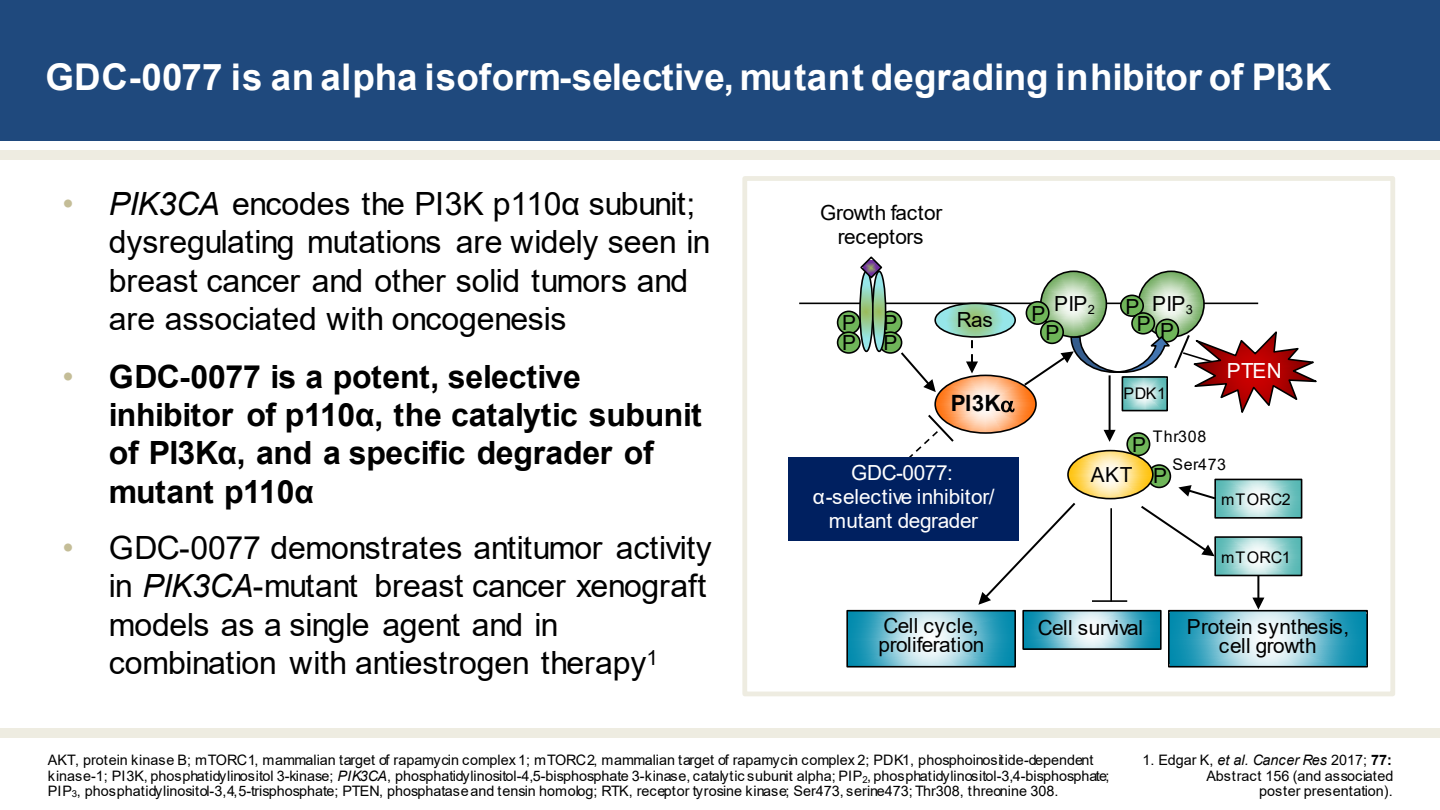
<style>
.page{position:relative;width:1440px;height:810px;background:#fff}
.page>*{position:absolute;margin:0;border:0;box-sizing:border-box;transform-origin:0 0}
.t1{font:700 36.8px "Arial";color:#fff}
.t2{font:32px/38.4px "Arial";letter-spacing:-.005em;color:#000}
.t3{font:700 32px/38.4px "Arial";letter-spacing:-.01em;color:#000}
.t4{font:700 22.4px "Arial";color:#000}
.t5{font:20.8px/24px "Arial";letter-spacing:-.02em;color:#000;text-align:center}
.t6{font:20.8px/24px "Arial";letter-spacing:-.02em;color:#fff;text-align:center}
.t7{font:20.8px "Arial";letter-spacing:.01em;color:#000}
.t8{font:16px "Arial";letter-spacing:.035em;color:#000}
.t9{font:14.4px/16px "Arial";color:#000}
.s1{color:#c4bd97}
.s2{font-style:italic}
.s3{font-weight:400;color:#c4bd97}
.s4{font-weight:700}
</style>
<div class="page">
<div style="left:0;top:150px;width:1440px;height:10px;background:#eeece1"></div>
<div style="left:0;top:728px;width:1440px;height:10px;background:#eeece1"></div>
<div style="left:0;top:0;width:1440px;height:141px;background:#1f497d"></div>
<div style="left:742px;top:176px;width:653px;height:520px;background:#fff;border:5px solid #eeece1"></div>
<div style="left:879px;top:311px;width:23px;height:23px;background:#6fb559;border-radius:50%"></div>
<div style="left:878px;top:310px;width:24px;height:24px;border:2px solid #000;border-radius:50%"></div>
<div style="left:879px;top:332px;width:23px;height:21px;background:#6fb559;border-radius:50%"></div>
<div style="left:878px;top:331px;width:24px;height:23px;border:2px solid #000;border-radius:50%"></div>
<hr style="left:799px;top:302px;width:459px;height:2px;background:#000">
<svg style="left:860px;top:271px;width:13px;height:80px"></svg>
<div style="left:859px;top:270px;width:15px;height:82px;border:2px solid #000;border-radius:50%"></div>
<svg style="left:873px;top:271px;width:13px;height:80px"></svg>
<div style="left:872px;top:270px;width:14px;height:82px;border:2px solid #000;border-radius:50%"></div>
<svg style="left:860px;top:256px;width:24px;height:24px"></svg>
<div style="left:838px;top:311px;width:22px;height:23px;background:#6fb559;border-radius:50%"></div>
<div style="left:837px;top:310px;width:24px;height:24px;border:2px solid #000;border-radius:50%"></div>
<div style="left:838px;top:332px;width:22px;height:21px;background:#6fb559;border-radius:50%"></div>
<div style="left:837px;top:331px;width:24px;height:23px;border:2px solid #000;border-radius:50%"></div>
<svg style="left:935px;top:303px;width:80px;height:34px"></svg>
<div style="left:934px;top:302px;width:82px;height:36px;border:2px solid #000;border-radius:50%"></div>
<svg style="left:1138px;top:271px;width:66px;height:66px"></svg>
<div style="left:1138px;top:270px;width:67px;height:68px;border:2px solid #000;border-radius:50%"></div>
<div style="left:1121px;top:295px;width:22px;height:21px;background:#6fb559;border-radius:50%"></div>
<div style="left:1120px;top:294px;width:24px;height:23px;border:2px solid #000;border-radius:50%"></div>
<div style="left:1132px;top:313px;width:22px;height:21px;background:#6fb559;border-radius:50%"></div>
<div style="left:1131px;top:312px;width:24px;height:22px;border:2px solid #000;border-radius:50%"></div>
<div style="left:1156px;top:319px;width:22px;height:23px;background:#6fb559;border-radius:50%"></div>
<div style="left:1155px;top:318px;width:24px;height:24px;border:2px solid #000;border-radius:50%"></div>
<svg style="left:1041px;top:271px;width:65px;height:66px"></svg>
<div style="left:1040px;top:270px;width:67px;height:68px;border:2px solid #000;border-radius:50%"></div>
<div style="left:1026px;top:302px;width:23px;height:22px;background:#6fb559;border-radius:50%"></div>
<div style="left:1026px;top:301px;width:24px;height:24px;border:2px solid #000;border-radius:50%"></div>
<svg style="left:1041px;top:321px;width:22px;height:22px"></svg>
<div style="left:1040px;top:320px;width:24px;height:24px;border:2px solid #000;border-radius:50%"></div>
<div style="left:1127px;top:433px;width:23px;height:22px;background:#6fb559;border-radius:50%"></div>
<div style="left:1126px;top:432px;width:24px;height:24px;border:2px solid #000;border-radius:50%"></div>
<div style="left:1148px;top:465px;width:22px;height:22px;background:#6fb559;border-radius:50%"></div>
<div style="left:1147px;top:464px;width:24px;height:24px;border:2px solid #000;border-radius:50%"></div>
<svg style="left:935px;top:375px;width:101px;height:58px"></svg>
<div style="left:934px;top:374px;width:103px;height:60px;border:2px solid #000;border-radius:50%"></div>
<svg style="left:1217px;top:481px;width:82px;height:34px"></svg>
<div style="left:1214px;top:478px;width:88px;height:40px;border:2px solid #000"></div>
<svg style="left:1214px;top:536px;width:88px;height:40px"></svg>
<svg style="left:1025px;top:613px;width:134px;height:34px"></svg>
<div style="left:1022px;top:610px;width:140px;height:40px;border:2px solid #000"></div>
<svg style="left:849px;top:613px;width:164px;height:51px"></svg>
<div style="left:846px;top:610px;width:170px;height:57px;border:2px solid #000"></div>
<svg style="left:1171px;top:613px;width:194px;height:51px"></svg>
<div style="left:1168px;top:610px;width:200px;height:57px;border:2px solid #000"></div>
<hr style="left:1109px;top:375px;width:2px;height:57px;background:#000">
<svg style="left:1104px;top:430px;width:12px;height:12px"></svg>
<svg style="left:899px;top:350px;width:37px;height:42px"></svg>
<svg style="left:966px;top:340px;width:12px;height:33px"></svg>
<svg style="left:1139px;top:485px;width:78px;height:71px"></svg>
<hr style="left:1257px;top:575px;width:2px;height:24px;background:#000">
<svg style="left:1252px;top:597px;width:12px;height:12px"></svg>
<hr style="left:1110px;top:508px;width:2px;height:93px;background:#000">
<hr style="left:1092px;top:600px;width:35px;height:2px;background:#000">
<svg style="left:978px;top:502px;width:98px;height:102px"></svg>
<svg style="left:906px;top:412px;width:50px;height:46px"></svg>
<div style="left:789px;top:458px;width:230px;height:83px;background:#002060"></div>
<svg style="left:1068px;top:450px;width:85px;height:48px"></svg>
<div style="left:1067px;top:450px;width:87px;height:49px;border:2px solid #000;border-radius:50%"></div>
<svg style="left:1022px;top:328px;width:295px;height:89px"></svg>
<svg style="left:1001px;top:401px;width:13px;height:11px"></svg>
<h2 class="t1" style="left:45px;top:51px;width:1287px">GDC-0077 is an alpha isoform-selective, mutant degrading inhibitor of PI3K</h2>
<p class="t2" style="left:109px;top:184px;width:603px;text-indent:-46px"><span class="s1">•</span> <span class="s2">PIK3CA</span> encodes the PI3K p110α subunit; dysregulating mutations are widely seen in breast cancer and other solid tumors and are associated with oncogenesis</p>
<p class="t3" style="left:109px;top:357px;width:595px;text-indent:-46px"><span class="s3">•</span> GDC-0077 is a potent, selective inhibitor of p110α, the catalytic subunit of PI3Kα, and a specific degrader of mutant p110α</p>
<p class="t2" style="left:109px;top:528px;width:605px;text-indent:-46px"><span class="s1">•</span> GDC-0077 demonstrates antitumor activity in <span class="s2">PIK3CA</span>-mutant breast cancer xenograft models as a single agent and in combination with antiestrogen therapy<sup>1</sup></p>
<p class="t5" style="left:820px;top:200px;width:124px">Growth factor receptors</p>
<p class="t5" style="left:842px;top:311px;width:15px">P</p>
<p class="t5" style="left:842px;top:331px;width:15px">P</p>
<p class="t5" style="left:883px;top:311px;width:15px">P</p>
<p class="t5" style="left:883px;top:331px;width:15px">P</p>
<p class="t5" style="left:957px;top:308px;width:37px">Ras</p>
<p class="t4" style="left:951px;top:388px;width:51px">PI3K</p>
<p class="t6" style="left:813px;top:460px;width:183px">GDC-0077: α-selective inhibitor/ mutant degrader</p>
<p class="t5" style="left:1032px;top:301px;width:15px">P</p>
<p class="t5" style="left:1054px;top:292px;width:42px">PIP<sub>2</sub></p>
<p class="t5" style="left:1046px;top:321px;width:15px">P</p>
<p class="t5" style="left:1125px;top:294px;width:15px">P</p>
<p class="t5" style="left:1152px;top:292px;width:42px">PIP<sub>3</sub></p>
<p class="t5" style="left:1137px;top:311px;width:15px">P</p>
<p class="t5" style="left:1160px;top:319px;width:15px">P</p>
<p class="t8" style="left:1124px;top:382px;width:44px">PDK1</p>
<p class="t6" style="left:1227px;top:358px;width:57px">PTEN</p>
<p class="t8" style="left:1153px;top:425px;width:55px">Thr308</p>
<p class="t8" style="left:1173px;top:453px;width:55px">Ser473</p>
<p class="t5" style="left:1132px;top:432px;width:15px">P</p>
<p class="t5" style="left:1091px;top:462px;width:43px">AKT</p>
<p class="t5" style="left:1153px;top:464px;width:15px">P</p>
<p class="t8" style="left:1221px;top:488px;width:71px">mTORC2</p>
<p class="t8" style="left:1221px;top:546px;width:71px">mTORC1</p>
<p class="t7" style="left:883px;top:611px;width:97px">Cell cycle,</p>
<p class="t5" style="left:1038px;top:615px;width:107px">Cell survival</p>
<p class="t5" style="left:879px;top:633px;width:107px">proliferation</p>
<p class="t5" style="left:1187px;top:617px;width:164px;line-height:19.2px">Protein synthesis, cell growth</p>
<p class="t9" style="left:48px;top:752px;width:1063px">AKT, protein kinase B; mTORC1, mammalian target of rapamycin complex 1; mTORC2, mammalian target of rapamycin complex 2; PDK1, phosphoinositide-dependent kinase-1; PI3K, phosphatidylinositol 3-kinase; <span class="s2">PIK3CA</span>, phosphatidylinositol-4,5-bisphosphate 3-kinase, catalytic subunit alpha; PIP<sub>2</sub>, phosphatidylinositol-3,4-bisphosphate;</p>
<p class="t9" style="left:48px;top:782px;width:1012px">PIP<sub>3</sub>, phosphatidylinositol-3,4,5-trisphosphate; PTEN, phosphatase and tensin homolog; RTK, receptor tyrosine kinase; Ser473, serine473; Thr308, threonine 308.</p>
<p class="t9" style="left:1142px;top:752px;width:253px;text-align:right">1. Edgar K, <span class="s2">et al. Cancer Res</span> 2017; <span class="s4">77:<br></span>Abstract 156 (and associated</p>
<p class="t9" style="left:1259px;top:782px;width:135px">poster presentation).</p>
</div>
